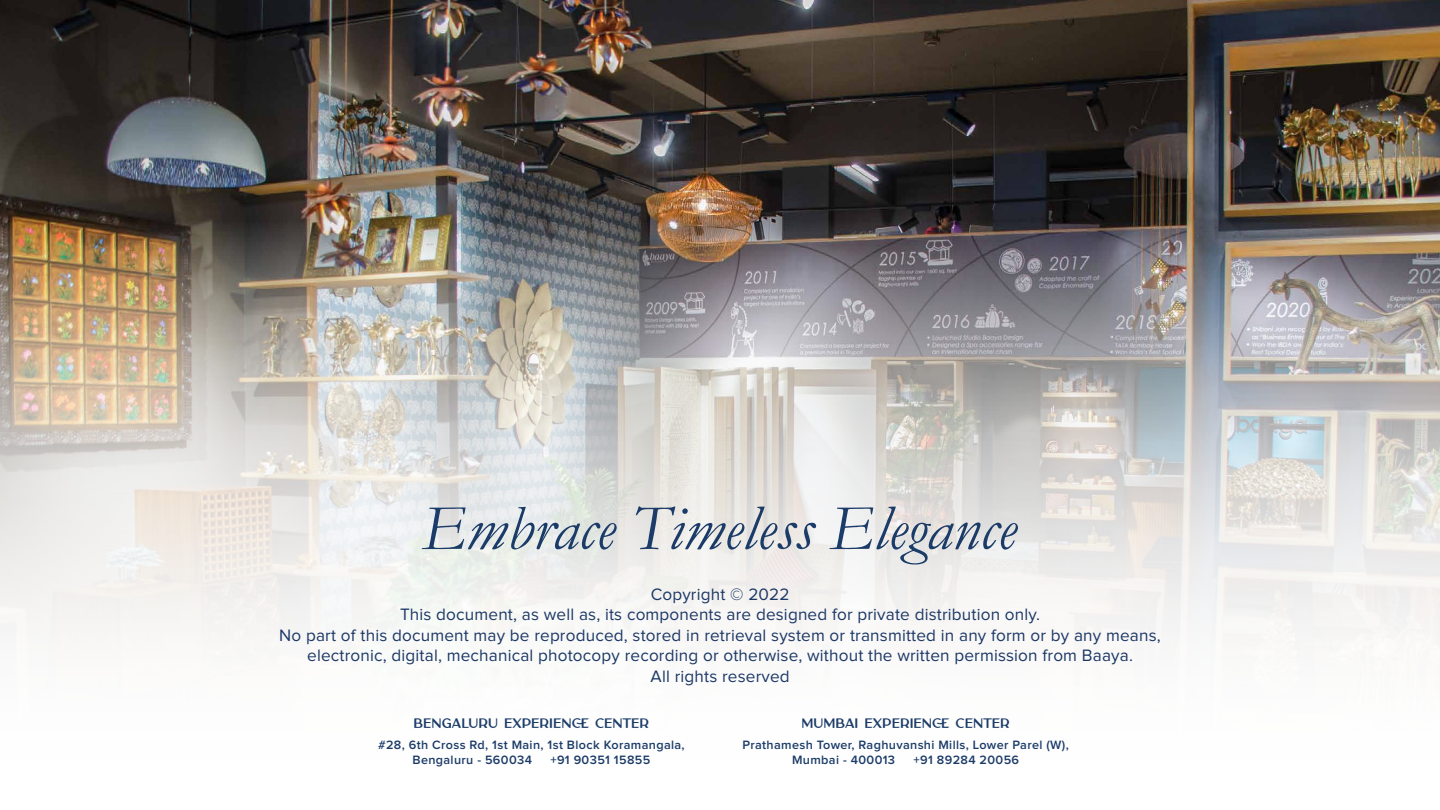
<style>
.page{position:relative;width:1440px;height:810px;background:#fff}
.page>*{position:absolute;margin:0;border:0;box-sizing:border-box;transform-origin:0 0}
.t1{font:italic 64.57px "Garamond";color:#1b3b68}
.t2{font:17.1px/20.5px "Proxima Nova";letter-spacing:.01em;color:#1c3866;text-align:center}
.t3{font:600 12.6px/15.1px "Proxima Nova";letter-spacing:.03em;color:#1b3b68}
.t4{font:700 12.6px "Carla Sans";color:#1b3b68}
</style>
<div class="page">
<img style="left:0;top:0;width:1440px;height:222px">
<img style="left:0;top:222px;width:1440px;height:414px">
<h1 class="t1" style="left:422px;top:484px;width:596px">Embrace Timeless Elegance</h1>
<p class="t2" style="left:279px;top:584px;width:883px">Copyright © 2022<br>This document, as well as, its components are designed for private distribution only.<br>No part of this document may be reproduced, stored in retrieval system or transmitted in any form or by any means, electronic, digital, mechanical photocopy recording or otherwise, without the written permission from Baaya.<br>All rights reserved</p>
<p class="t4" style="left:414px;top:712px;width:237px">BENGALURU EXPERIENCE CENTER</p>
<p class="t4" style="left:802px;top:712px;width:210px">MUMBAI EXPERIENCE CENTER</p>
<p class="t3" style="left:413px;top:738px;width:274px;text-indent:-34px">#28, 6th Cross Rd, 1st Main, 1st Block Koramangala,<br>Bengaluru - 560034</p>
<p class="t3" style="left:550px;top:753px;width:101px">+91 90351 15855</p>
<p class="t3" style="left:792px;top:738px;width:278px;text-indent:-50px">Prathamesh Tower, Raghuvanshi Mills, Lower Parel (W),<br>Mumbai - 400013</p>
<p class="t3" style="left:914px;top:753px;width:107px">+91 89284 20056</p>
</div>
